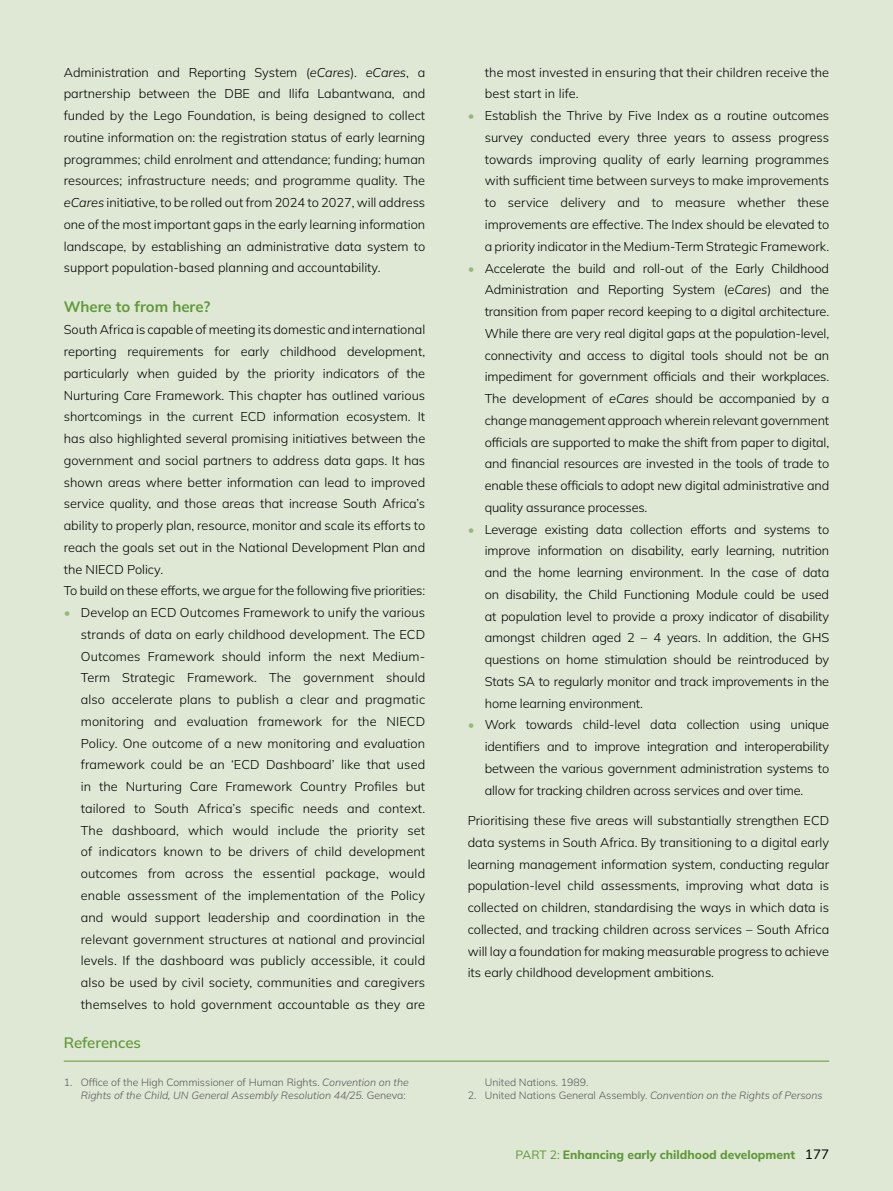
<style>
.page{position:relative;width:893px;height:1191px;background:#dfe8d5}
.page>*{position:absolute;margin:0;border:0;box-sizing:border-box;transform-origin:0 0}
.t1{font:700 15px "Mulish";color:#5f9937}
.t2{font:600 15px "Mulish";color:#5f9937}
.t3{font:300 12.75px/21.8px "Mulish";color:#000;text-align:justify}
.t4{font:800 12px "Mulish";color:#5f9937}
.t5{font:italic 300 10.5px/12.6px "Mulish";color:#58595b;text-align:right}
.t6{font:300 10.5px "Mulish";color:#58595b}
.s1{font-style:italic}
.s2{color:#98b87a}
.s3{font-style:normal}
.s4{font-weight:400}
.s5{font-weight:400;font-size:13.5px;color:#000}
</style>
<div class="page">
<hr style="left:64px;top:1060px;width:765px;height:1px;background:#5f9937">
<p class="t3" style="left:64px;top:61px;width:363px">Administration and Reporting System (<span class="s1">eCares</span>). <span class="s1">eCares</span>, a partnership between the DBE and Ilifa Labantwana, and funded by the Lego Foundation, is being designed to collect routine information on: the registration status of early learning programmes; child enrolment and attendance; funding; human resources; infrastructure needs; and programme quality. The <span class="s1">eCares</span> initiative, to be rolled out from 2024 to 2027, will address one of the most important gaps in the early learning information landscape, by establishing an administrative data system to support population-based planning and accountability.</p>
<p class="t1" style="left:64px;top:297px;width:148px">Where to from here?</p>
<p class="t3" style="left:64px;top:318px;width:363px;text-align:left">South Africa is capable of meeting its domestic and international reporting requirements for early childhood development, particularly when guided by the priority indicators of the Nurturing Care Framework. This chapter has outlined various shortcomings in the current ECD information ecosystem. It has also highlighted several promising initiatives between the government and social partners to address data gaps. It has shown areas where better information can lead to improved service quality, and those areas that increase South Africa’s ability to properly plan, resource, monitor and scale its efforts to reach the goals set out in the National Development Plan and the NIECD Policy.<br>To build on these efforts, we argue for the following five priorities:</p>
<p class="t3" style="left:81px;top:601px;width:346px;text-indent:-17px"><span class="s2">•</span> Develop an ECD Outcomes Framework to unify the various strands of data on early childhood development. The ECD Outcomes Framework should inform the next Medium-Term Strategic Framework. The government should also accelerate plans to publish a clear and pragmatic monitoring and evaluation framework for the NIECD Policy. One outcome of a new monitoring and evaluation framework could be an ‘ECD Dashboard’ like that used in the Nurturing Care Framework Country Profiles but tailored to South Africa’s specific needs and context.<br>The dashboard, which would include the priority set of indicators known to be drivers of child development outcomes from across the essential package, would enable assessment of the implementation of the Policy and would support leadership and coordination in the relevant government structures at national and provincial levels. If the dashboard was publicly accessible, it could also be used by civil society, communities and caregivers themselves to hold government accountable as they are</p>
<p class="t3" style="left:485px;top:61px;width:346px">the most invested in ensuring that their children receive the best start in life.</p>
<p class="t3" style="left:485px;top:104px;width:346px;text-indent:-17px"><span class="s2">•</span> Establish the Thrive by Five Index as a routine outcomes survey conducted every three years to assess progress towards improving quality of early learning programmes with sufficient time between surveys to make improvements to service delivery and to measure whether these improvements are effective. The Index should be elevated to a priority indicator in the Medium-Term Strategic Framework.</p>
<p class="t3" style="left:485px;top:257px;width:346px;text-indent:-17px"><span class="s2">•</span> Accelerate the build and roll-out of the Early Childhood Administration and Reporting System (<span class="s1">eCares</span>) and the transition from paper record keeping to a digital architecture.<br>While there are very real digital gaps at the population-level, connectivity and access to digital tools should not be an impediment for government officials and their workplaces.<br>The development of <span class="s1">eCares</span> should be accompanied by a change management approach wherein relevant government officials are supported to make the shift from paper to digital, and financial resources are invested in the tools of trade to enable these officials to adopt new digital administrative and quality assurance processes.</p>
<p class="t3" style="left:485px;top:518px;width:346px;text-indent:-17px"><span class="s2">•</span> Leverage existing data collection efforts and systems to improve information on disability, early learning, nutrition and the home learning environment. In the case of data on disability, the Child Functioning Module could be used at population level to provide a proxy indicator of disability amongst children aged 2 – 4 years. In addition, the GHS questions on home stimulation should be reintroduced by Stats SA to regularly monitor and track improvements in the home learning environment.</p>
<p class="t3" style="left:485px;top:713px;width:346px;text-indent:-17px"><span class="s2">•</span> Work towards child-level data collection using unique identifiers and to improve integration and interoperability between the various government administration systems to allow for tracking children across services and over time.</p>
<p class="t3" style="left:468px;top:809px;width:363px">Prioritising these five areas will substantially strengthen ECD data systems in South Africa. By transitioning to a digital early learning management information system, conducting regular population-level child assessments, improving what data is collected on children, standardising the ways in which data is collected, and tracking children across services – South Africa will lay a foundation for making measurable progress to achieve its early childhood development ambitions.</p>
<p class="t2" style="left:64px;top:1032px;width:79px">References</p>
<p class="t5" style="left:64px;top:1075px;width:347px"><span class="s3">1. Office of the High Commissioner of Human Rights.</span> Convention on the<br>Rights of the Child, UN General Assembly Resolution 44/25. <span class="s3">Geneva:</span></p>
<p class="t6" style="left:485px;top:1075px;width:105px">United Nations. 1989.</p>
<p class="t6" style="left:468px;top:1087px;width:356px">2. United Nations General Assembly. <span class="s1">Convention on the Rights of Persons</span></p>
<p class="t4" style="left:516px;top:1146px;width:315px"><span class="s4">PART 2:</span> Enhancing early childhood development <span class="s5">177</span></p>
</div>
